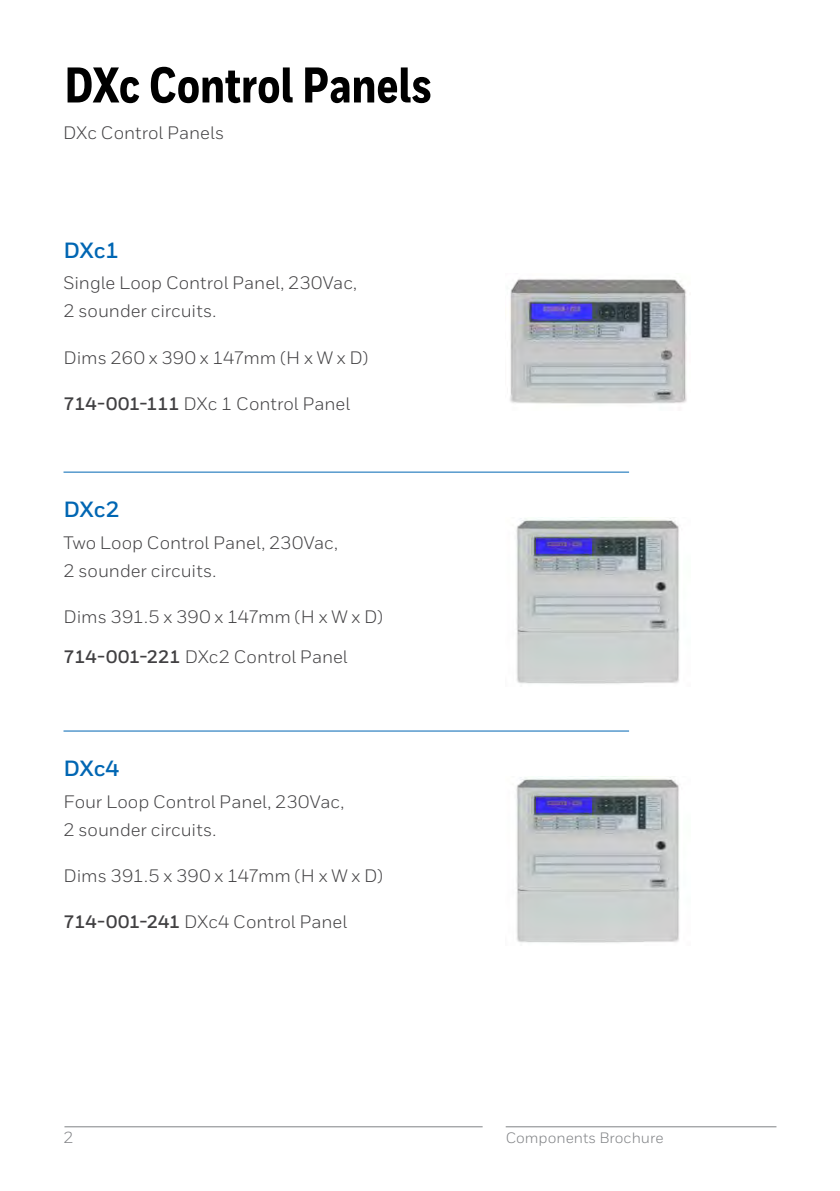
<style>
.page{position:relative;width:840px;height:1191px;background:#fff}
.page>*{position:absolute;margin:0;border:0;box-sizing:border-box;transform-origin:0 0}
.t1{font:800 50px "Honeywell Cond";letter-spacing:-.005em;color:#000}
.t2{font:700 22px "Honeywell Sans";letter-spacing:-.015em;color:#0066b3}
.t3{font:18px/28px "Honeywell Sans";color:#414042}
.t4{font:16px "Honeywell Sans";color:#808285}
.t5{font:15px "Honeywell Sans";color:#808285}
.s1{font-weight:700}
</style>
<div class="page">
<img style="left:510px;top:278px;width:177px;height:126px">
<img style="left:516px;top:517px;width:164px;height:167px">
<img style="left:516px;top:776px;width:164px;height:167px">
<hr style="left:63px;top:472px;width:565px;height:1px;background:#0066b3">
<hr style="left:63px;top:730px;width:565px;height:1px;background:#0066b3">
<hr style="left:64px;top:1126px;width:418px;height:1px;background:#808285">
<hr style="left:505px;top:1126px;width:271px;height:1px;background:#808285">
<h1 class="t1" style="left:64px;top:55px;width:368px">DXc Control Panels</h1>
<p class="t3" style="left:63px;top:119px;width:162px">DXc Control Panels</p>
<p class="t2" style="left:63px;top:237px;width:57px">DXc1</p>
<p class="t3" style="left:63px;top:269px;width:295px">Single Loop Control Panel, 230Vac,<br>2 sounder circuits.</p>
<p class="t3" style="left:63px;top:343px;width:306px">Dims 260 x 390 x 147mm (H x W x D)</p>
<p class="t3" style="left:63px;top:389px;width:288px"><span class="s1">714-001-111</span> DXc 1 Control Panel</p>
<p class="t2" style="left:63px;top:496px;width:57px">DXc2</p>
<p class="t3" style="left:63px;top:528px;width:276px">Two Loop Control Panel, 230Vac,<br>2 sounder circuits.</p>
<p class="t3" style="left:63px;top:603px;width:321px">Dims 391.5 x 390 x 147mm (H x W x D)</p>
<p class="t3" style="left:63px;top:643px;width:285px"><span class="s1">714-001-221</span> DXc2 Control Panel</p>
<p class="t2" style="left:63px;top:755px;width:57px">DXc4</p>
<p class="t3" style="left:63px;top:787px;width:282px">Four Loop Control Panel, 230Vac,<br>2 sounder circuits.</p>
<p class="t3" style="left:63px;top:861px;width:321px">Dims 391.5 x 390 x 147mm (H x W x D)</p>
<p class="t3" style="left:63px;top:907px;width:285px"><span class="s1">714-001-241</span> DXc4 Control Panel</p>
<p class="t4" style="left:63px;top:1128px;width:11px">2</p>
<p class="t5" style="left:505px;top:1128px;width:159px">Components Brochure</p>
</div>
